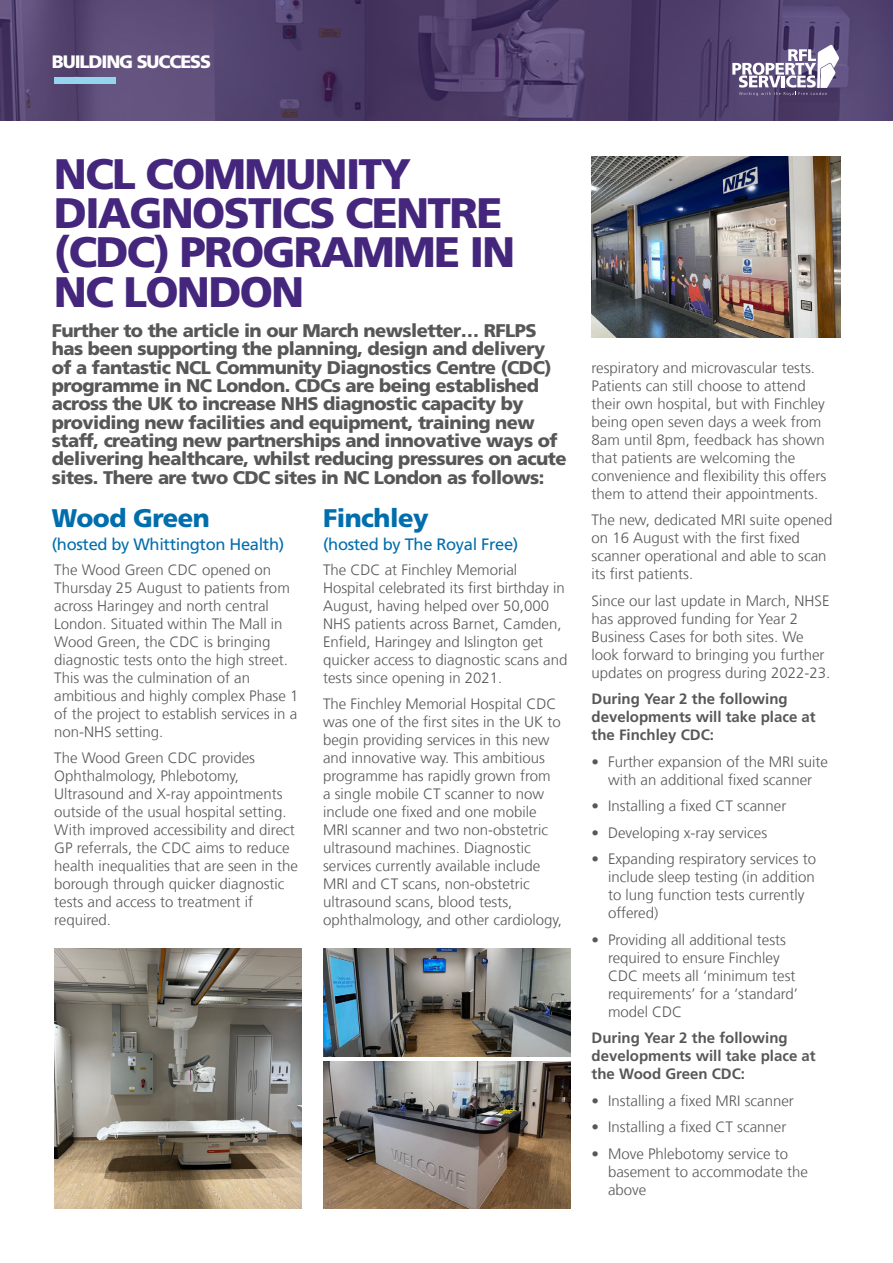
<style>
.page{position:relative;width:893px;height:1263px;background:#fff}
.page>*{position:absolute;margin:0;border:0;box-sizing:border-box;transform-origin:0 0}
.t1{font:900 42.6px/39.3px "Frutiger LT Com";letter-spacing:-.04em;color:#45267d}
.t2{font:900 25.5px "Frutiger LT Com";letter-spacing:-.02em;color:#006ead}
.t3{font:900 18.3px/18.3px "Frutiger LT Com";letter-spacing:-.03em;color:#575757}
.t4{font:900 18px "Frutiger LT Com";letter-spacing:-.06em;color:#fff}
.t5{font:16.5px "Frutiger LT Com";letter-spacing:-.02em;color:#006ead}
.t6{font:300 15px/18px "Frutiger LT Com";color:#57585a}
.t7{font:700 15px/18px "Frutiger LT Com";color:#57585a}
</style>
<div class="page">
<img style="left:0;top:0;width:893px;height:120px">
<div style="left:54px;top:77px;width:62px;height:6px;background:#94d4ed"></div>
<svg style="left:732px;top:45px;width:107px;height:51px"></svg>
<img style="left:55px;top:949px;width:246px;height:260px">
<img style="left:323px;top:949px;width:247px;height:107px">
<img style="left:323px;top:1061px;width:247px;height:148px">
<img style="left:591px;top:157px;width:249px;height:180px">
<p class="t4" style="left:52px;top:50px;width:161px">BUILDING SUCCESS</p>
<p class="t1" style="left:54px;top:154px;width:463px">NCL COMMUNITY<br>DIAGNOSTICS CENTRE (CDC) PROGRAMME IN<br>NC LONDON</p>
<p class="t3" style="left:52px;top:321px;width:516px">Further to the article in our March newsletter… RFLPS has been supporting the planning, design and delivery of a fantastic NCL Community Diagnostics Centre (CDC) programme in NC London. CDCs are being established across the UK to increase NHS diagnostic capacity by providing new facilities and equipment, training new staff, creating new partnerships and innovative ways of delivering healthcare, whilst reducing pressures on acute sites. There are two CDC sites in NC London as follows:</p>
<p class="t2" style="left:52px;top:502px;width:160px">Wood Green</p>
<p class="t5" style="left:52px;top:535px;width:234px">(hosted by Whittington Health)</p>
<p class="t2" style="left:323px;top:502px;width:107px">Finchley</p>
<p class="t5" style="left:323px;top:535px;width:197px">(hosted by The Royal Free)</p>
<p class="t6" style="left:54px;top:561px;width:246px">The Wood Green CDC opened on<br>Thursday 25 August to patients from across Haringey and north central<br>London. Situated within The Mall in<br>Wood Green, the CDC is bringing diagnostic tests onto the high street.<br>This was the culmination of an ambitious and highly complex Phase 1 of the project to establish services in a non-NHS setting.</p>
<p class="t6" style="left:54px;top:749px;width:245px">The Wood Green CDC provides<br>Ophthalmology, Phlebotomy,<br>Ultrasound and X-ray appointments outside of the usual hospital setting.<br>With improved accessibility and direct<br>GP referrals, the CDC aims to reduce health inequalities that are seen in the borough through quicker diagnostic tests and access to treatment if required.</p>
<p class="t6" style="left:323px;top:561px;width:246px">The CDC at Finchley Memorial Hospital celebrated its first birthday in August, having helped over 50,000<br>NHS patients across Barnet, Camden, Enfield, Haringey and Islington get quicker access to diagnostic scans and tests since opening in 2021.</p>
<p class="t6" style="left:323px;top:695px;width:240px">The Finchley Memorial Hospital CDC was one of the first sites in the UK to begin providing services in this new and innovative way. This ambitious programme has rapidly grown from a single mobile CT scanner to now include one fixed and one mobile MRI scanner and two non-obstetric ultrasound machines. Diagnostic services currently available include MRI and CT scans, non-obstetric ultrasound scans, blood tests, ophthalmology, and other cardiology,</p>
<p class="t6" style="left:591px;top:359px;width:236px">respiratory and microvascular tests.<br>Patients can still choose to attend their own hospital, but with Finchley being open seven days a week from 8am until 8pm, feedback has shown that patients are welcoming the convenience and flexibility this offers them to attend their appointments.</p>
<p class="t6" style="left:591px;top:511px;width:242px">The new, dedicated MRI suite opened on 16 August with the first fixed scanner operational and able to scan its first patients.</p>
<p class="t6" style="left:591px;top:592px;width:240px">Since our last update in March, NHSE has approved funding for Year 2<br>Business Cases for both sites. We look forward to bringing you further updates on progress during 2022-23.</p>
<p class="t7" style="left:591px;top:690px;width:226px">During Year 2 the following developments will take place at the Finchley CDC:</p>
<p class="t6" style="left:591px;top:753px;width:238px;text-align:center">• Further expansion of the MRI suite with an additional fixed scanner</p>
<p class="t6" style="left:591px;top:797px;width:196px">• Installing a fixed CT scanner</p>
<p class="t6" style="left:591px;top:824px;width:177px">• Developing x-ray services</p>
<p class="t6" style="left:608px;top:850px;width:210px;text-indent:-16px">• Expanding respiratory services to include sleep testing (in addition to lung function tests currently offered)</p>
<p class="t6" style="left:608px;top:931px;width:192px;text-indent:-16px">• Providing all additional tests required to ensure Finchley<br>CDC meets all ‘minimum test requirements’ for a ‘standard’ model CDC</p>
<p class="t7" style="left:591px;top:1029px;width:226px">During Year 2 the following developments will take place at the Wood Green CDC:</p>
<p class="t6" style="left:591px;top:1092px;width:204px">• Installing a fixed MRI scanner</p>
<p class="t6" style="left:591px;top:1118px;width:196px">• Installing a fixed CT scanner</p>
<p class="t6" style="left:608px;top:1145px;width:202px;text-indent:-16px">• Move Phlebotomy service to basement to accommodate the above</p>
</div>
